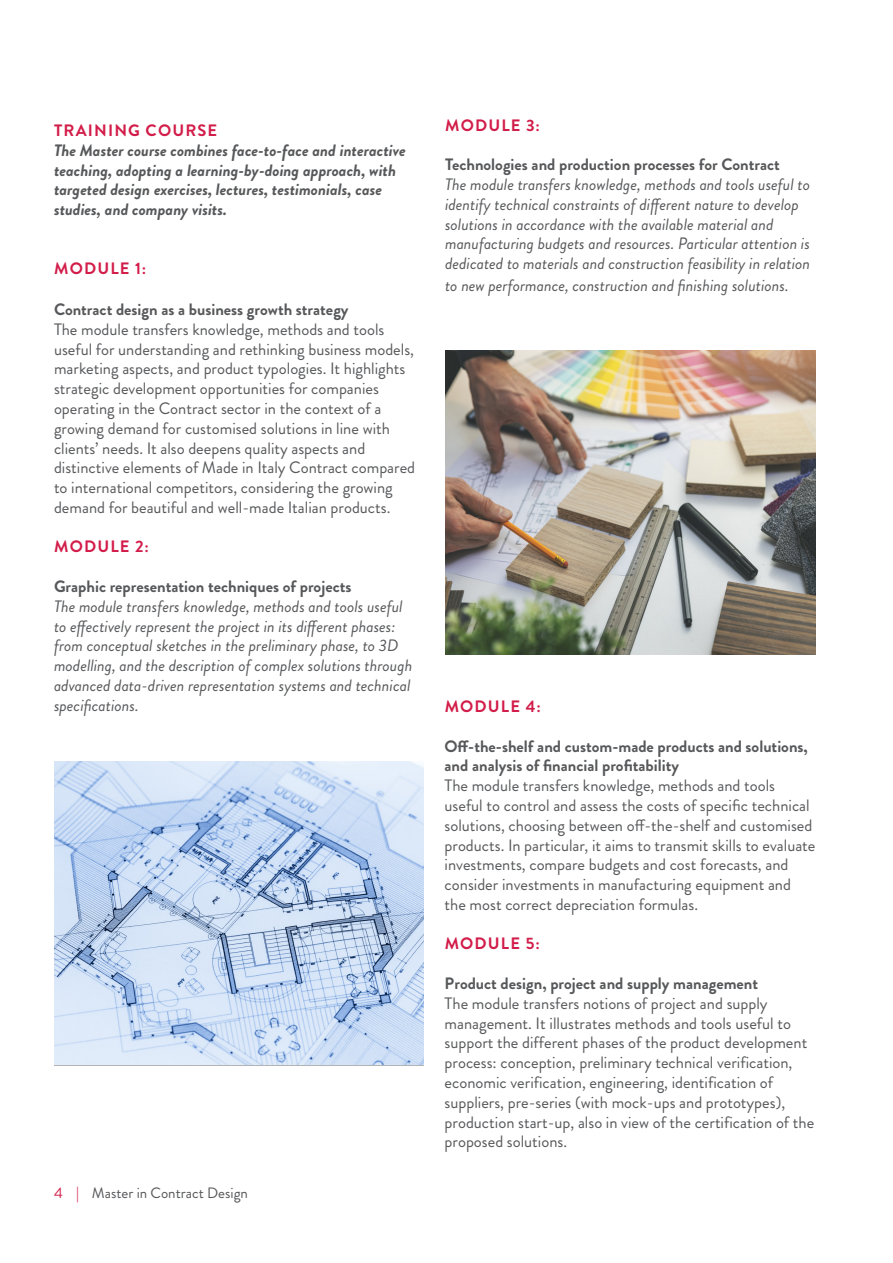
<style>
.page{position:relative;width:893px;height:1263px;background:#fff}
.page>*{position:absolute;margin:0;border:0;box-sizing:border-box;transform-origin:0 0}
.t1{font:16.5px/19.8px "Brandon Grotesque";color:#57585a}
.t2{font:italic 16.5px/19.8px "Brandon Grotesque";color:#57585a}
.t3{font:italic 700 16.5px/19.8px "Brandon Grotesque";color:#57585a}
.t4{font:700 16.5px "Brandon Grotesque";color:#57585a}
.t5{font:700 16.5px "Brandon Grotesque";letter-spacing:.07em;color:#d21c49}
.t6{font:15px "Brandon Grotesque";color:#57585a}
.s1{color:#d21c49}
.s2{font-weight:700}
</style>
<div class="page">
<img style="left:54px;top:761px;width:370px;height:304px">
<img style="left:446px;top:350px;width:369px;height:305px">
<p class="t5" style="left:54px;top:119px;width:165px">TRAINING COURSE</p>
<p class="t3" style="left:54px;top:140px;width:353px">The Master course combines face-to-face and interactive teaching, adopting a learning-by-doing approach, with targeted design exercises, lectures, testimonials, case studies, and company visits.</p>
<p class="t5" style="left:54px;top:256px;width:94px">MODULE 1:</p>
<p class="t4" style="left:54px;top:298px;width:296px">Contract design as a business growth strategy</p>
<p class="t1" style="left:54px;top:319px;width:363px">The module transfers knowledge, methods and tools useful for understanding and rethinking business models, marketing aspects, and product typologies. It highlights strategic development opportunities for companies operating in the Contract sector in the context of a growing demand for customised solutions in line with clients’ needs. It also deepens quality aspects and distinctive elements of Made in Italy Contract compared to international competitors, considering the growing demand for beautiful and well-made Italian products.</p>
<p class="t5" style="left:54px;top:535px;width:96px">MODULE 2:</p>
<p class="t4" style="left:54px;top:575px;width:299px">Graphic representation techniques of projects</p>
<p class="t2" style="left:54px;top:596px;width:360px">The module transfers knowledge, methods and tools useful to effectively represent the project in its different phases: from conceptual sketches in the preliminary phase, to 3D modelling, and the description of complex solutions through advanced data-driven representation systems and technical specifications.</p>
<p class="t6" style="left:54px;top:1183px;width:195px"><span class="s1">4 |</span> Master in Contract Design</p>
<p class="t5" style="left:445px;top:113px;width:96px">MODULE 3:</p>
<p class="t4" style="left:445px;top:153px;width:336px">Technologies and production processes for Contract</p>
<p class="t2" style="left:445px;top:175px;width:367px">The module transfers knowledge, methods and tools useful to identify technical constraints of different nature to develop solutions in accordance with the available material and manufacturing budgets and resources. Particular attention is dedicated to materials and construction feasibility in relation</p>
<p class="t2" style="left:445px;top:276px;width:345px">to new performance, construction and finishing solutions.</p>
<p class="t5" style="left:445px;top:695px;width:98px">MODULE 4:</p>
<p class="t1" style="left:445px;top:736px;width:372px"><span class="s2">Off-the-shelf and custom-made products and solutions, and analysis of financial profitability<br></span>The module transfers knowledge, methods and tools useful to control and assess the costs of specific technical solutions, choosing between off-the-shelf and customised products. In particular, it aims to transmit skills to evaluate investments, compare budgets and cost forecasts, and consider investments in manufacturing equipment and the most correct depreciation formulas.</p>
<p class="t5" style="left:445px;top:932px;width:97px">MODULE 5:</p>
<p class="t1" style="left:445px;top:973px;width:371px"><span class="s2">Product design, project and supply management<br></span>The module transfers notions of project and supply management. It illustrates methods and tools useful to support the different phases of the product development process: conception, preliminary technical verification, economic verification, engineering, identification of suppliers, pre-series (with mock-ups and prototypes), production start-up, also in view of the certification of the proposed solutions.</p>
</div>
